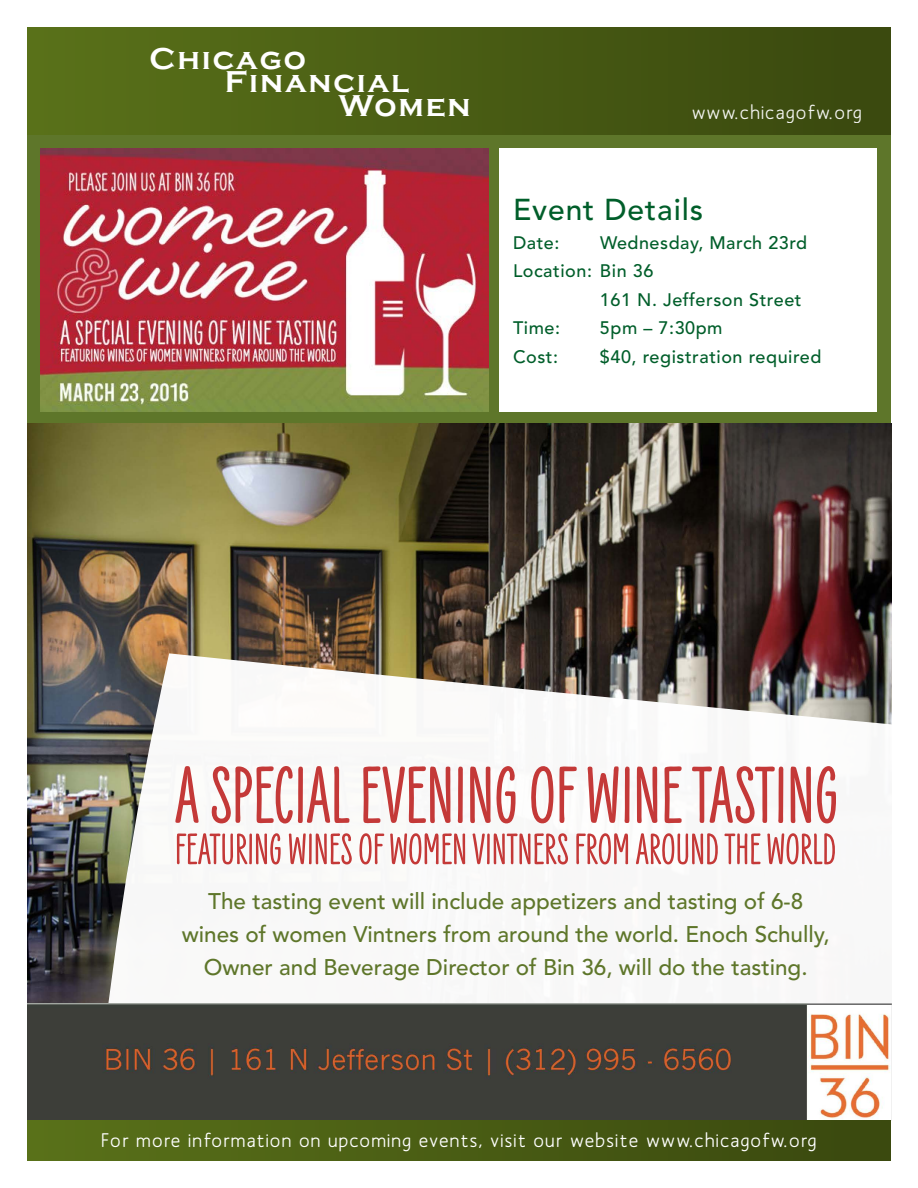
<style>
.page{position:relative;width:918px;height:1188px;background:#fff}
.page>*{position:absolute;margin:0;border:0;box-sizing:border-box;transform-origin:0 0}
.t1{font:700 31.05px "Copperplate Gothic";letter-spacing:.06em;color:#fff}
.t2{font:500 30px "Avenir LT Std";letter-spacing:.03em;color:#005e2a}
.t3{font:500 22.5px/33px "Avenir LT Std";color:#5e762a;text-align:center}
.t4{font:500 19.5px "Mank Sans";letter-spacing:.06em;color:#fff}
.t5{font:500 18px/28.5px "Avenir LT Std";letter-spacing:.03em;color:#005e2a}
</style>
<div class="page">
<div style="left:27px;top:86px;width:864px;height:337px;background:#5e762a"></div>
<div style="left:27px;top:27px;width:864px;height:108px;background:linear-gradient(to right,#597119,#39480e)"></div>
<img style="left:40px;top:149px;width:448px;height:263px">
<div style="left:500px;top:148px;width:378px;height:264px;background:#fff"></div>
<img style="left:28px;top:423px;width:864px;height:581px">
<svg style="left:91px;top:653px;width:801px;height:468px"></svg>
<svg style="left:175px;top:766px;width:24px;height:57px"></svg>
<svg style="left:211px;top:766px;width:138px;height:58px"></svg>
<svg style="left:363px;top:766px;width:88px;height:57px"></svg>
<svg style="left:457px;top:767px;width:6px;height:56px"></svg>
<svg style="left:470px;top:766px;width:46px;height:57px"></svg>
<svg style="left:531px;top:766px;width:46px;height:58px"></svg>
<svg style="left:587px;top:766px;width:43px;height:57px"></svg>
<svg style="left:637px;top:767px;width:21px;height:56px"></svg>
<svg style="left:664px;top:766px;width:18px;height:57px"></svg>
<svg style="left:692px;top:766px;width:92px;height:57px"></svg>
<svg style="left:791px;top:766px;width:45px;height:57px"></svg>
<svg style="left:177px;top:833px;width:104px;height:31px"></svg>
<svg style="left:289px;top:833px;width:63px;height:31px"></svg>
<svg style="left:359px;top:833px;width:25px;height:32px"></svg>
<svg style="left:390px;top:833px;width:76px;height:32px"></svg>
<svg style="left:472px;top:833px;width:96px;height:31px"></svg>
<svg style="left:576px;top:833px;width:52px;height:32px"></svg>
<svg style="left:636px;top:833px;width:82px;height:32px"></svg>
<svg style="left:724px;top:833px;width:37px;height:31px"></svg>
<svg style="left:767px;top:833px;width:68px;height:32px"></svg>
<img style="left:28px;top:1004px;width:864px;height:116px">
<div style="left:27px;top:1120px;width:864px;height:41px;background:linear-gradient(to right,#597119,#39480e)"></div>
<p class="t1" style="left:150px;top:42px;width:158px">Chicago</p>
<p class="t1" style="left:225px;top:65px;width:186px">Financial</p>
<p class="t1" style="left:339px;top:88px;width:133px">Women</p>
<p class="t4" style="left:691px;top:100px;width:172px">www.chicagofw.org</p>
<p class="t2" style="left:513px;top:192px;width:192px">Event Details</p>
<p class="t5" style="left:513px;top:229px;width:48px">Date:</p>
<p class="t5" style="left:600px;top:229px;width:209px">Wednesday, March 23rd</p>
<p class="t5" style="left:600px;top:257px;width:203px;text-indent:-87px">Location: Bin 36<br>161 N. Jefferson Street</p>
<p class="t5" style="left:513px;top:314px;width:49px">Time:</p>
<p class="t5" style="left:600px;top:314px;width:124px">5pm – 7:30pm</p>
<p class="t5" style="left:513px;top:343px;width:47px">Cost:</p>
<p class="t5" style="left:600px;top:343px;width:223px">$40, registration required</p>
<p class="t3" style="left:182px;top:885px;width:649px">The tasting event will include appetizers and tasting of 6-8 wines of women Vintners from around the world. Enoch Schully,<br>Owner and Beverage Director of Bin 36, will do the tasting.</p>
<p class="t4" style="left:102px;top:1128px;width:716px">For more information on upcoming events, visit our website www.chicagofw.org</p>
</div>
